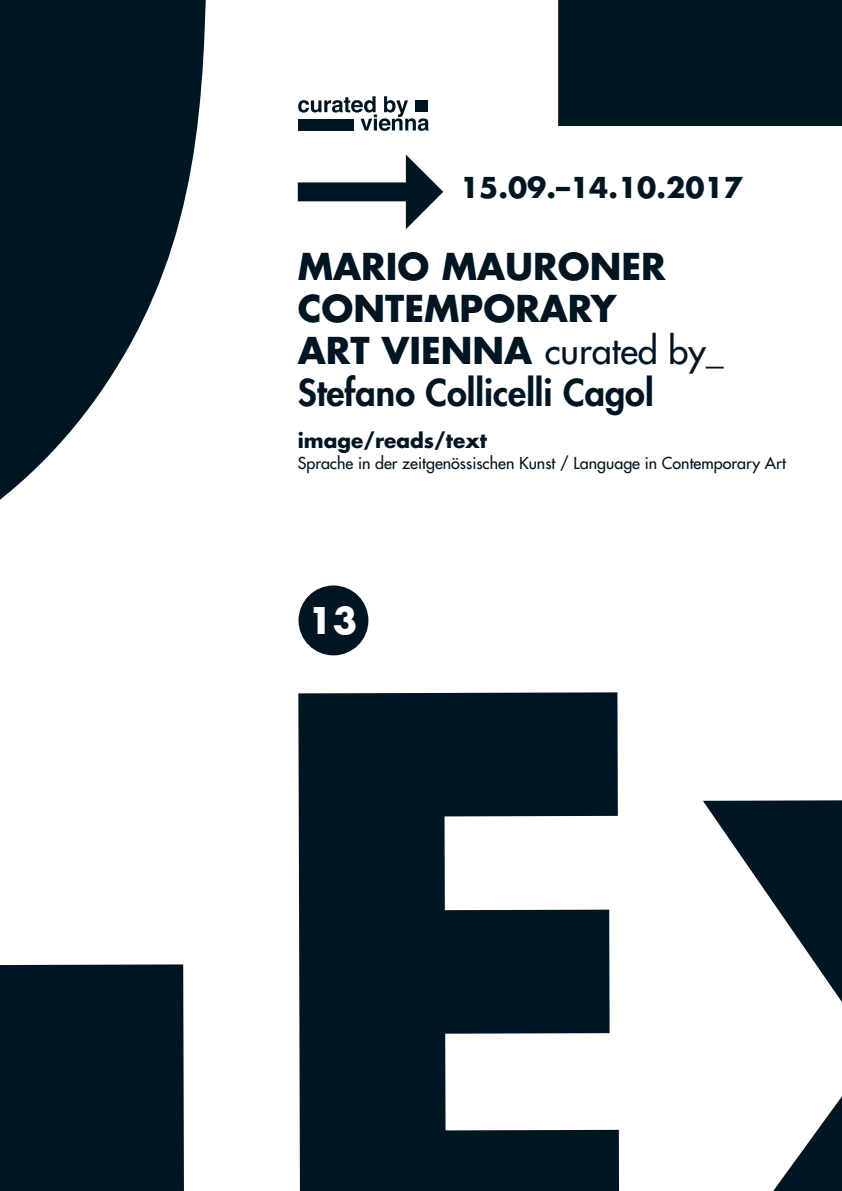
<style>
.page{position:relative;width:842px;height:1191px;background:#fff}
.page>*{position:absolute;margin:0;border:0;box-sizing:border-box;transform-origin:0 0}
.t1{font:700 36px/42px "Futura Std";color:#001522}
.t2{font:700 35.8px "Futura Std";color:#fff}
.t3{font:700 28px "Futura Std";color:#001522}
.t4{font:700 20px "Futura Std";color:#001522}
.t5{font:500 16px "Futura Std";color:#001522}
.s1{font-weight:500}
.s2{font-weight:800}
</style>
<div class="page">
<div style="left:0;top:964px;width:184px;height:227px;background:#001522"></div>
<svg style="left:298px;top:692px;width:321px;height:499px;fill:#001522"></svg>
<svg style="left:703px;top:800px;width:139px;height:391px"></svg>
<svg style="left:0;top:0;width:206px;height:500px;fill:#001522"></svg>
<div style="left:558px;top:0;width:284px;height:126px;background:#001522"></div>
<div style="left:299px;top:585px;width:69px;height:70px;background:#001522;border-radius:50%"></div>
<svg style="left:298px;top:96px;width:131px;height:35px"></svg>
<div style="left:415px;top:100px;width:13px;height:12px;background:#001522"></div>
<div style="left:298px;top:119px;width:56px;height:11px;background:#001522"></div>
<svg style="left:298px;top:154px;width:145px;height:75px"></svg>
<p class="t3" style="left:460px;top:175px;width:284px">15.09.–14.10.2017</p>
<p class="t1" style="left:298px;top:249px;width:427px">MARIO MAURONER<br>CONTEMPORARY<br>ART VIENNA <span class="s1">curated by_<br></span><span class="s2">Stefano Collicelli Cagol</span></p>
<p class="t4" style="left:298px;top:431px;width:191px">image/reads/text</p>
<p class="t5" style="left:298px;top:455px;width:490px">Sprache in der zeit genössischen Kunst / Language in Contemporary Art</p>
<p class="t2" style="left:308px;top:604px;width:51px">13</p>
</div>
